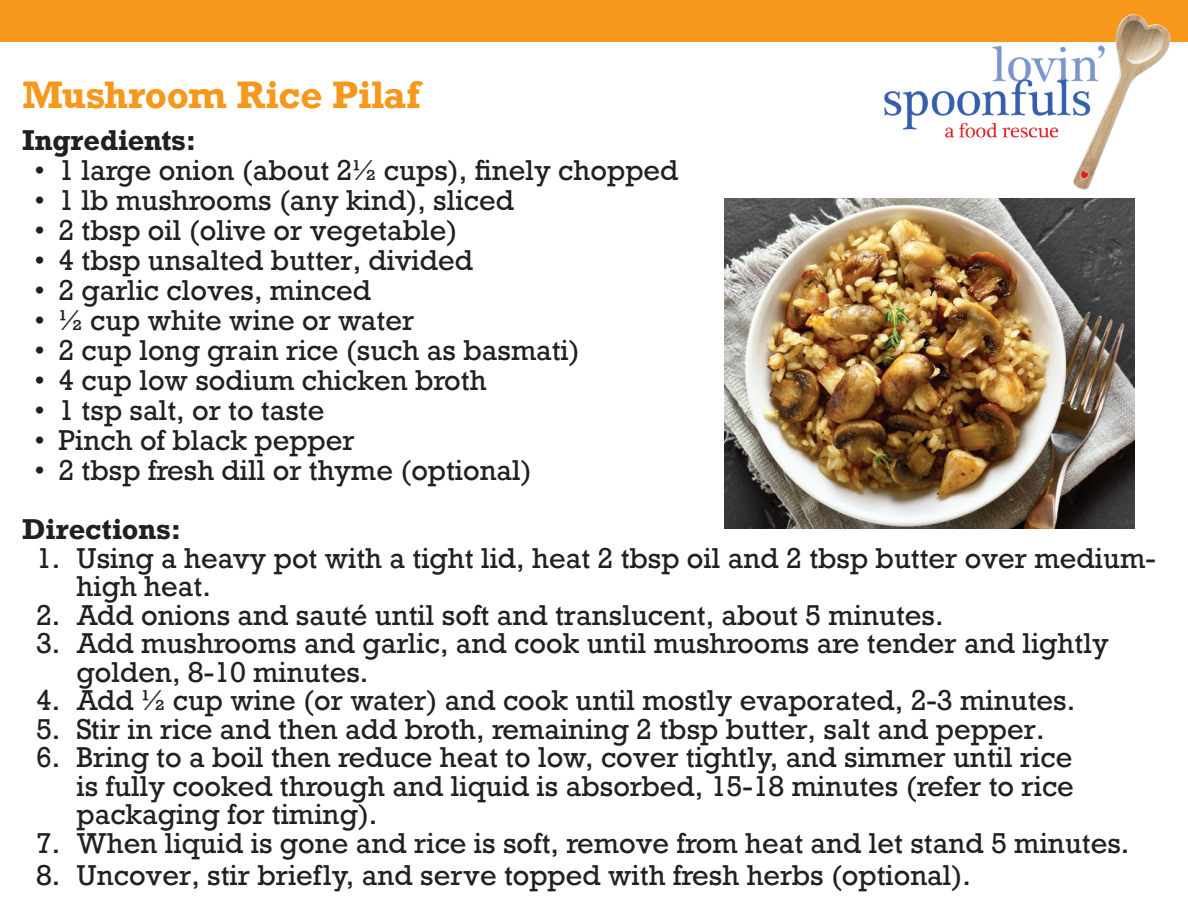
<style>
.page{position:relative;width:1188px;height:918px;background:#fff}
.page>*{position:absolute;margin:0;border:0;box-sizing:border-box;transform-origin:0 0}
.t1{font:700 36px "Rockwell";color:#f7981d}
.t2{font:27px/28.5px "Rockwell";color:#231f20}
.t3{font:700 27px "Rockwell";color:#231f20}
</style>
<div class="page">
<div style="left:0;top:0;width:1188px;height:42px;background:#f7981d"></div>
<img style="left:724px;top:198px;width:411px;height:330px">
<img style="left:863px;top:13px;width:308px;height:187px">
<h1 class="t1" style="left:22px;top:72px;width:400px">Mushroom Rice Pilaf</h1>
<p class="t3" style="left:22px;top:123px;width:175px">Ingredients:</p>
<p class="t2" style="left:34px;top:157px;width:646px">• 1 large onion (about 2½ cups), finely chopped</p>
<p class="t2" style="left:34px;top:187px;width:481px">• 1 lb mushrooms (any kind), sliced</p>
<p class="t2" style="left:34px;top:217px;width:424px">• 2 tbsp oil (olive or vegetable)</p>
<p class="t2" style="left:34px;top:247px;width:440px">• 4 tbsp unsalted butter, divided</p>
<p class="t2" style="left:34px;top:277px;width:338px">• 2 garlic cloves, minced</p>
<p class="t2" style="left:34px;top:307px;width:381px">• ½ cup white wine or water</p>
<p class="t2" style="left:34px;top:337px;width:547px">• 2 cup long grain rice (such as basmati)</p>
<p class="t2" style="left:34px;top:367px;width:454px">• 4 cup low sodium chicken broth</p>
<p class="t2" style="left:34px;top:397px;width:291px">• 1 tsp salt, or to taste</p>
<p class="t2" style="left:34px;top:427px;width:322px">• Pinch of black pepper</p>
<p class="t2" style="left:34px;top:457px;width:499px">• 2 tbsp fresh dill or thyme (optional)</p>
<p class="t3" style="left:22px;top:512px;width:160px">Directions:</p>
<p class="t2" style="left:76px;top:544px;width:1081px;text-indent:-40px">1. Using a heavy pot with a tight lid, heat 2 tbsp oil and 2 tbsp butter over medium&shy;high heat.</p>
<p class="t2" style="left:36px;top:601px;width:909px">2. Add onions and sauté until soft and translucent, about 5 minutes.</p>
<p class="t2" style="left:76px;top:630px;width:1034px;text-indent:-40px">3. Add mushrooms and garlic, and cook until mushrooms are tender and lightly golden, 8-10 minutes.</p>
<p class="t2" style="left:36px;top:687px;width:1041px">4. Add 1/2 cup wine (or water) and cook until mostly evaporated, 2-3 minutes.</p>
<p class="t2" style="left:36px;top:715px;width:1010px">5. Stir in rice and then add broth, remaining 2 tbsp butter, salt and pepper.</p>
<p class="t2" style="left:76px;top:744px;width:999px;text-align:justify;text-indent:-40px">6. Bring to a boil then reduce heat to low, cover tightly, and simmer until rice is fully cooked through and liquid is absorbed, 15-18 minutes (refer to rice packaging for timing).</p>
<p class="t2" style="left:36px;top:829px;width:1095px">7. When liquid is gone and rice is soft, remove from heat and let stand 5 minutes.</p>
<p class="t2" style="left:36px;top:862px;width:936px">8. Uncover, stir briefly, and serve topped with fresh herbs (optional).</p>
</div>
